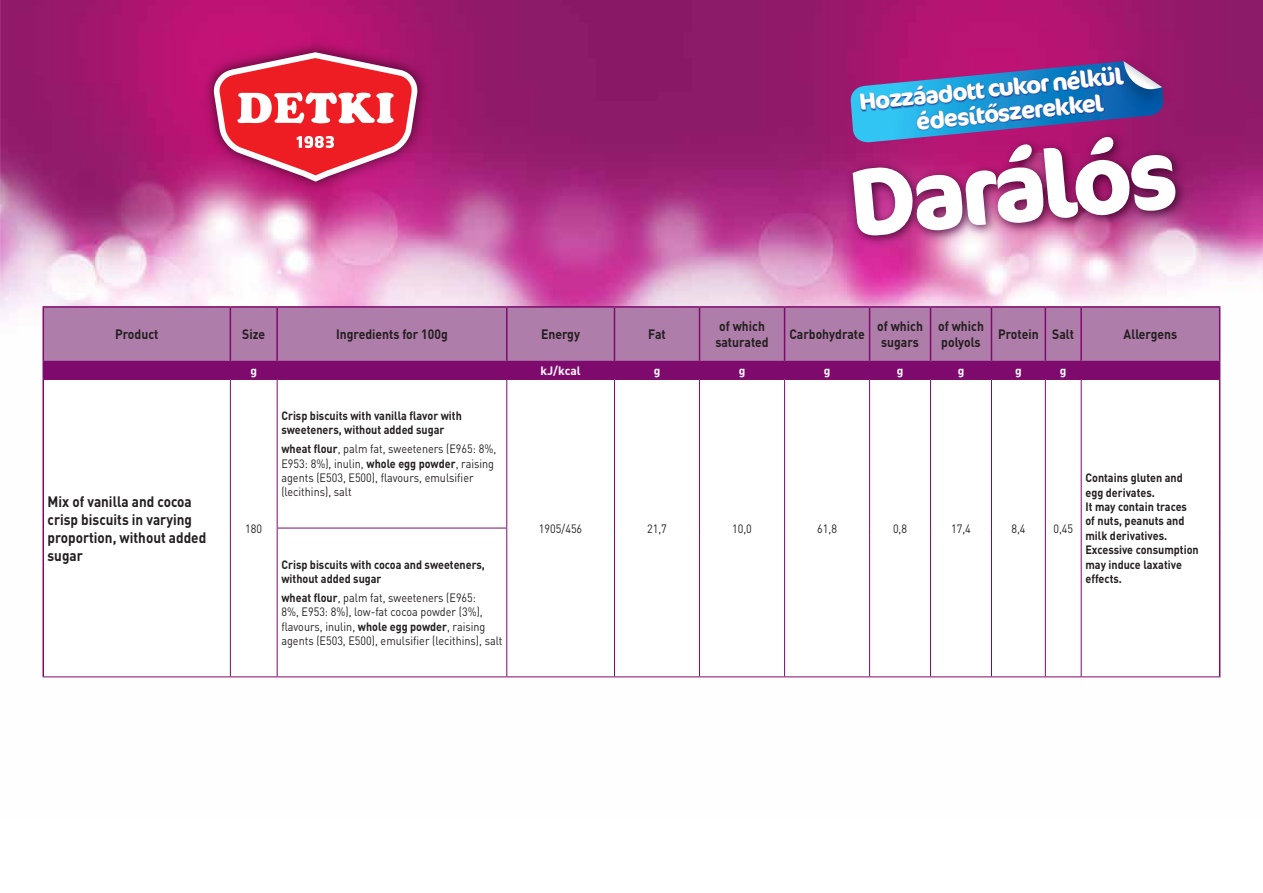
<style>
.page{position:relative;width:1263px;height:893px;background:#fff}
.page>*{position:absolute;margin:0;border:0;box-sizing:border-box;transform-origin:0 0}
.t1{font:700 95.1px "Cocon";color:#fff}
.t2{font:700 23.25px/25px "Cocon";color:#fff}
.t3{font:700 15px/18px "DIN Pro";color:#231f20;scale:.9 1}
.t4{font:700 13.5px/16.2px "DIN Pro";color:#231f20;scale:.9 1}
.t5{font:12px/14.4px "DIN Pro";color:#231f20;scale:.9 1}
.t6{font:700 12px/14.4px "DIN Pro";color:#231f20;scale:.9 1}
.t7{font:700 12px "DIN Pro";color:#fff}
.s1{font-weight:700}
</style>
<div class="page">
<img style="left:0;top:0;width:1263px;height:678px">
<img style="left:196px;top:35px;width:239px;height:164px">
<svg style="left:212px;top:52px;width:207px;height:130px"></svg>
<img style="left:835px;top:116px;width:360px;height:155px">
<img style="left:1103px;top:47px;width:80px;height:70px">
<svg style="left:850px;top:61px;width:314px;height:82px;background:#764f97"></svg>
<img style="left:856px;top:63px;width:272px;height:57px">
<img style="left:914px;top:90px;width:193px;height:49px">
<div style="left:44px;top:308px;width:1175px;height:53px;background:#af7da9"></div>
<div style="left:43px;top:379px;width:187px;height:298px;background:#fff"></div>
<svg style="left:231px;top:380px;width:988px;height:296px"></svg>
<div style="left:277px;top:528px;width:230px;height:149px;background:#fff"></div>
<hr style="left:43px;top:306px;width:187px;height:2px;background:#7e0a6d">
<hr style="left:43px;top:308px;width:1px;height:53px;background:#7e0a6d">
<hr style="left:230px;top:306px;width:47px;height:2px;background:#7e0a6d">
<hr style="left:230px;top:308px;width:1px;height:53px;background:#7e0a6d">
<hr style="left:277px;top:306px;width:230px;height:2px;background:#7e0a6d">
<hr style="left:276px;top:308px;width:2px;height:53px;background:#7e0a6d">
<hr style="left:507px;top:306px;width:107px;height:2px;background:#7e0a6d">
<hr style="left:506px;top:308px;width:1px;height:53px;background:#7e0a6d">
<hr style="left:784px;top:306px;width:85px;height:2px;background:#7e0a6d">
<hr style="left:869px;top:306px;width:61px;height:2px;background:#7e0a6d">
<hr style="left:869px;top:308px;width:1px;height:53px;background:#7e0a6d">
<hr style="left:930px;top:306px;width:61px;height:2px;background:#7e0a6d">
<hr style="left:930px;top:308px;width:1px;height:53px;background:#7e0a6d">
<hr style="left:991px;top:306px;width:54px;height:2px;background:#7e0a6d">
<hr style="left:991px;top:308px;width:1px;height:53px;background:#7e0a6d">
<hr style="left:1045px;top:306px;width:36px;height:2px;background:#7e0a6d">
<hr style="left:1044px;top:308px;width:2px;height:53px;background:#7e0a6d">
<hr style="left:1081px;top:306px;width:139px;height:2px;background:#7e0a6d">
<hr style="left:1080px;top:308px;width:2px;height:53px;background:#7e0a6d">
<hr style="left:1219px;top:308px;width:1px;height:53px;background:#7e0a6d">
<hr style="left:43px;top:361px;width:187px;height:1px;background:#7e0a6d">
<hr style="left:230px;top:361px;width:47px;height:1px;background:#7e0a6d">
<hr style="left:277px;top:361px;width:230px;height:1px;background:#7e0a6d">
<hr style="left:507px;top:361px;width:107px;height:1px;background:#7e0a6d">
<hr style="left:784px;top:361px;width:85px;height:1px;background:#7e0a6d">
<hr style="left:869px;top:361px;width:61px;height:1px;background:#7e0a6d">
<hr style="left:930px;top:361px;width:61px;height:1px;background:#7e0a6d">
<hr style="left:991px;top:361px;width:54px;height:1px;background:#7e0a6d">
<hr style="left:1045px;top:361px;width:36px;height:1px;background:#7e0a6d">
<hr style="left:1081px;top:361px;width:139px;height:1px;background:#7e0a6d">
<hr style="left:614px;top:306px;width:85px;height:2px;background:#7e0a6d">
<hr style="left:614px;top:308px;width:1px;height:53px;background:#7e0a6d">
<hr style="left:699px;top:306px;width:85px;height:2px;background:#7e0a6d">
<hr style="left:699px;top:308px;width:1px;height:53px;background:#7e0a6d">
<hr style="left:784px;top:308px;width:1px;height:53px;background:#7e0a6d">
<hr style="left:614px;top:361px;width:85px;height:1px;background:#7e0a6d">
<hr style="left:699px;top:361px;width:85px;height:1px;background:#7e0a6d">
<div style="left:43px;top:362px;width:1177px;height:16px;background:#7e0a6d"></div>
<hr style="left:43px;top:378px;width:187px;height:2px;background:#7e0a6d">
<hr style="left:43px;top:380px;width:1px;height:148px;background:#7e0a6d">
<hr style="left:230px;top:378px;width:47px;height:2px;background:#7e0a6d">
<hr style="left:277px;top:378px;width:230px;height:2px;background:#7e0a6d">
<hr style="left:507px;top:378px;width:107px;height:2px;background:#7e0a6d">
<hr style="left:614px;top:378px;width:85px;height:2px;background:#7e0a6d">
<hr style="left:699px;top:378px;width:85px;height:2px;background:#7e0a6d">
<hr style="left:784px;top:378px;width:85px;height:2px;background:#7e0a6d">
<hr style="left:869px;top:378px;width:61px;height:2px;background:#7e0a6d">
<hr style="left:930px;top:378px;width:61px;height:2px;background:#7e0a6d">
<hr style="left:991px;top:378px;width:54px;height:2px;background:#7e0a6d">
<hr style="left:1045px;top:378px;width:36px;height:2px;background:#7e0a6d">
<hr style="left:1081px;top:378px;width:139px;height:2px;background:#7e0a6d">
<hr style="left:1219px;top:380px;width:1px;height:148px;background:#7e0a6d">
<hr style="left:43px;top:528px;width:1px;height:148px;background:#7e0a6d">
<hr style="left:1219px;top:528px;width:1px;height:148px;background:#7e0a6d">
<hr style="left:230px;top:380px;width:1px;height:148px;background:#7e0a6d">
<hr style="left:277px;top:380px;width:1px;height:148px;background:#7e0a6d">
<hr style="left:506px;top:380px;width:1px;height:148px;background:#7e0a6d">
<hr style="left:614px;top:380px;width:1px;height:148px;background:#7e0a6d">
<hr style="left:699px;top:380px;width:1px;height:148px;background:#7e0a6d">
<hr style="left:784px;top:380px;width:1px;height:148px;background:#7e0a6d">
<hr style="left:869px;top:380px;width:1px;height:148px;background:#7e0a6d">
<hr style="left:930px;top:380px;width:1px;height:148px;background:#7e0a6d">
<hr style="left:991px;top:380px;width:1px;height:148px;background:#7e0a6d">
<hr style="left:1045px;top:380px;width:1px;height:148px;background:#7e0a6d">
<hr style="left:1081px;top:380px;width:1px;height:148px;background:#7e0a6d">
<hr style="left:230px;top:528px;width:1px;height:148px;background:#7e0a6d">
<hr style="left:277px;top:528px;width:230px;height:1px;background:#7e0a6d">
<hr style="left:277px;top:528px;width:1px;height:148px;background:#7e0a6d">
<hr style="left:506px;top:528px;width:1px;height:148px;background:#7e0a6d">
<hr style="left:614px;top:528px;width:1px;height:148px;background:#7e0a6d">
<hr style="left:699px;top:528px;width:1px;height:148px;background:#7e0a6d">
<hr style="left:784px;top:528px;width:1px;height:148px;background:#7e0a6d">
<hr style="left:869px;top:528px;width:1px;height:148px;background:#7e0a6d">
<hr style="left:930px;top:528px;width:1px;height:148px;background:#7e0a6d">
<hr style="left:991px;top:528px;width:1px;height:148px;background:#7e0a6d">
<hr style="left:1045px;top:528px;width:1px;height:148px;background:#7e0a6d">
<hr style="left:1081px;top:528px;width:1px;height:148px;background:#7e0a6d">
<hr style="left:43px;top:676px;width:187px;height:1px;background:#7e0a6d">
<hr style="left:230px;top:676px;width:47px;height:1px;background:#7e0a6d">
<hr style="left:277px;top:676px;width:230px;height:1px;background:#7e0a6d">
<hr style="left:507px;top:676px;width:107px;height:1px;background:#7e0a6d">
<hr style="left:614px;top:676px;width:85px;height:1px;background:#7e0a6d">
<hr style="left:699px;top:676px;width:85px;height:1px;background:#7e0a6d">
<hr style="left:784px;top:676px;width:85px;height:1px;background:#7e0a6d">
<hr style="left:869px;top:676px;width:61px;height:1px;background:#7e0a6d">
<hr style="left:930px;top:676px;width:61px;height:1px;background:#7e0a6d">
<hr style="left:991px;top:676px;width:54px;height:1px;background:#7e0a6d">
<hr style="left:1045px;top:676px;width:36px;height:1px;background:#7e0a6d">
<hr style="left:1081px;top:676px;width:139px;height:1px;background:#7e0a6d">
<h2 class="t2" style="left:912px;top:85px;width:212px;text-indent:-54px;rotate:-6deg">Hozzáadott cukor nélkül édesíto˝szerekkel</h2>
<h1 class="t1" style="left:845px;top:146px;width:330px;rotate:-5deg">Darálós</h1>
<p class="t4" style="left:115px;top:326px;width:50px">Product</p>
<p class="t4" style="left:242px;top:326px;width:27px">Size</p>
<p class="t4" style="left:336px;top:326px;width:126px">Ingredients for 100g</p>
<p class="t4" style="left:541px;top:326px;width:45px">Energy</p>
<p class="t4" style="left:648px;top:326px;width:21px">Fat</p>
<p class="t4" style="left:715px;top:318px;width:61px">of which saturated</p>
<p class="t4" style="left:789px;top:326px;width:85px">Carbohydrate</p>
<p class="t4" style="left:877px;top:318px;width:52px">of which sugars</p>
<p class="t4" style="left:938px;top:318px;width:52px">of which polyols</p>
<p class="t4" style="left:998px;top:326px;width:86px">Protein Salt</p>
<p class="t4" style="left:1123px;top:326px;width:61px">Allergens</p>
<p class="t7" style="left:250px;top:362px;width:8px">g</p>
<p class="t7" style="left:540px;top:362px;width:42px">kJ/kcal</p>
<p class="t7" style="left:654px;top:362px;width:8px">g</p>
<p class="t7" style="left:739px;top:362px;width:8px">g</p>
<p class="t7" style="left:824px;top:362px;width:8px">g</p>
<p class="t7" style="left:897px;top:362px;width:8px">g</p>
<p class="t7" style="left:958px;top:362px;width:8px">g</p>
<p class="t7" style="left:1015px;top:362px;width:8px">g</p>
<p class="t7" style="left:1060px;top:362px;width:8px">g</p>
<p class="t3" style="left:48px;top:492px;width:178px">Mix of vanilla and cocoa crisp biscuits in varying proportion, without added sugar</p>
<p class="t5" style="left:245px;top:521px;width:20px">180</p>
<p class="t6" style="left:281px;top:408px;width:202px">Crisp biscuits with vanilla flavor with sweeteners, without added sugar</p>
<p class="t5" style="left:281px;top:441px;width:240px"><span class="s1">wheat flour</span>, palm fat, sweeteners (E965: 8%, E953: 8%), inulin, <span class="s1">whole egg powder</span>, raising agents (E503, E500), flavours, emulsifier (lecithins), salt</p>
<p class="t6" style="left:281px;top:557px;width:228px">Crisp biscuits with cocoa and sweeteners, without added sugar</p>
<p class="t5" style="left:281px;top:590px;width:247px"><span class="s1">wheat flour</span>, palm fat, sweeteners (E965:<br>8%, E953: 8%), low-fat cocoa powder (3%), flavours, inulin, <span class="s1">whole egg powder</span>, raising agents (E503, E500), emulsifier (lecithins), salt</p>
<p class="t5" style="left:539px;top:521px;width:50px">1905/456</p>
<p class="t5" style="left:647px;top:521px;width:23px">21,7</p>
<p class="t5" style="left:732px;top:521px;width:23px">10,0</p>
<p class="t5" style="left:817px;top:521px;width:23px">61,8</p>
<p class="t5" style="left:893px;top:521px;width:17px">0,8</p>
<p class="t5" style="left:951px;top:521px;width:23px">17,4</p>
<p class="t5" style="left:1011px;top:521px;width:17px">8,4</p>
<p class="t5" style="left:1053px;top:521px;width:23px">0,45</p>
<p class="t6" style="left:1085px;top:470px;width:127px">Contains gluten and egg derivates.<br>It may contain traces of nuts, peanuts and milk derivatives.<br>Excessive consumption may induce laxative effects.</p>
</div>
